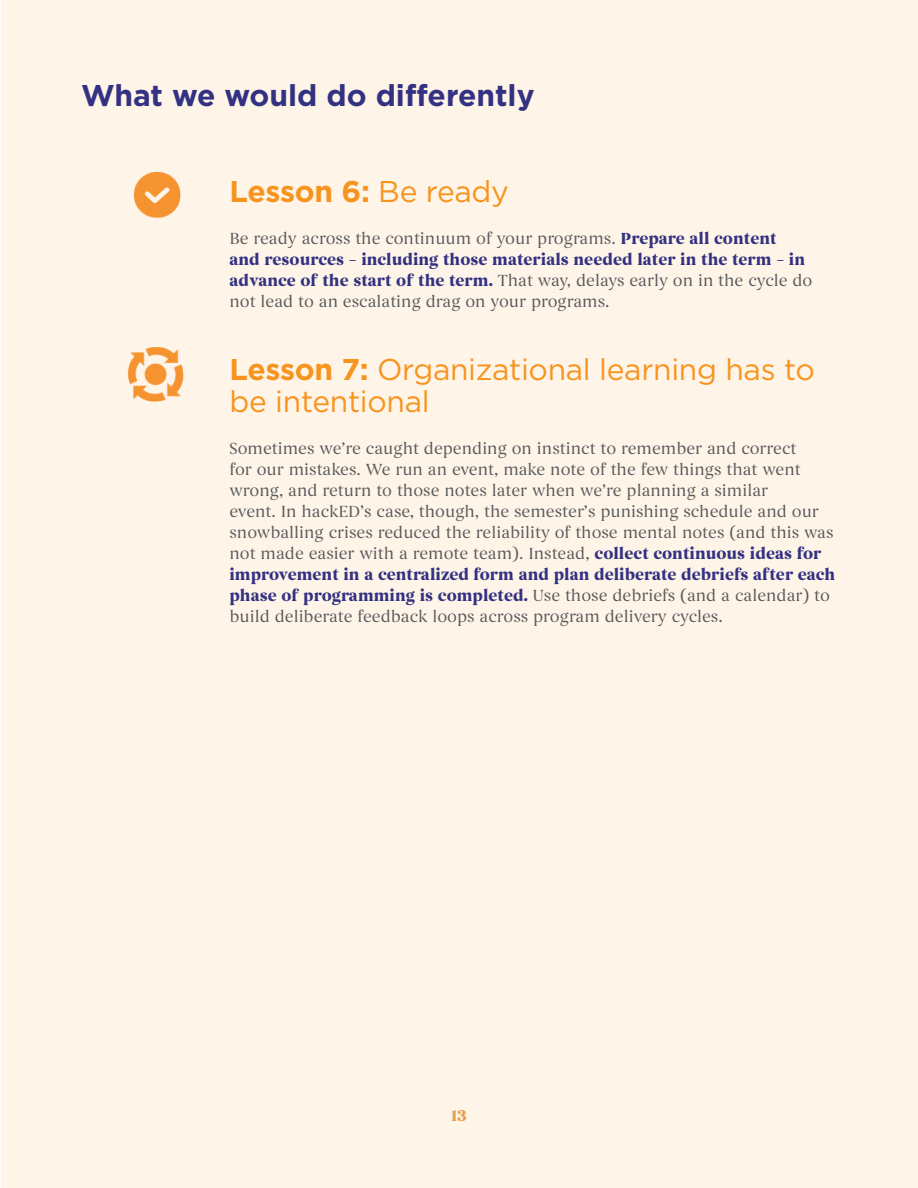
<style>
.page{position:relative;width:918px;height:1188px;background:#fff}
.page>*{position:absolute;margin:0;border:0;box-sizing:border-box;transform-origin:0 0}
.t1{font:30px/31.5px "Gotham";letter-spacing:-.01em;color:#f7941e}
.t2{font:700 30px "Gotham";color:#333181}
.t3{font:700 30px "Gotham";letter-spacing:-.01em;color:#f7941e}
.t4{font:16.5px/21px "Begum";color:#58595b}
.t5{font:700 16.5px "Begum";color:#e3a14e}
.s1{font-weight:400}
.s2{font-weight:700;color:#333181}
.s3{font-weight:700}
</style>
<div class="page">
<div style="left:1px;top:0;width:917px;height:1188px;background:#fef4e8"></div>
<img style="left:133px;top:172px;width:48px;height:46px">
<img style="left:128px;top:347px;width:56px;height:55px">
<h1 class="t2" style="left:81px;top:78px;width:455px">What we would do differently</h1>
<h1 class="t3" style="left:230px;top:174px;width:281px">Lesson 6: <span class="s1">Be ready</span></h1>
<p class="t4" style="left:230px;top:228px;width:584px">Be ready across the continuum of your programs. <span class="s2">Prepare all content<br>and resources – including those materials needed later in the term – in advance of the start of the term.</span> That way, delays early on in the cycle do not lead to an escalating drag on your programs.</p>
<h1 class="t1" style="left:230px;top:353px;width:587px"><span class="s3">Lesson 7:</span> Organizational learning has to be intentional</h1>
<p class="t4" style="left:230px;top:438px;width:607px">Sometimes we’re caught depending on instinct to remember and correct<br>for our mistakes. We run an event, make note of the few things that went wrong, and return to those notes later when we’re planning a similar<br>event. In hackED’s case, though, the semester’s punishing schedule and our snowballing crises reduced the reliability of those mental notes (and this was not made easier with a remote team). Instead, <span class="s2">collect continuous ideas for improvement in a centralized form and plan deliberate debriefs after each phase of programming is completed.</span> Use those debriefs (and a calendar) to build deliberate feedback loops across program delivery cycles.</p>
<p class="t5" style="left:451px;top:1106px;width:17px">13</p>
</div>
